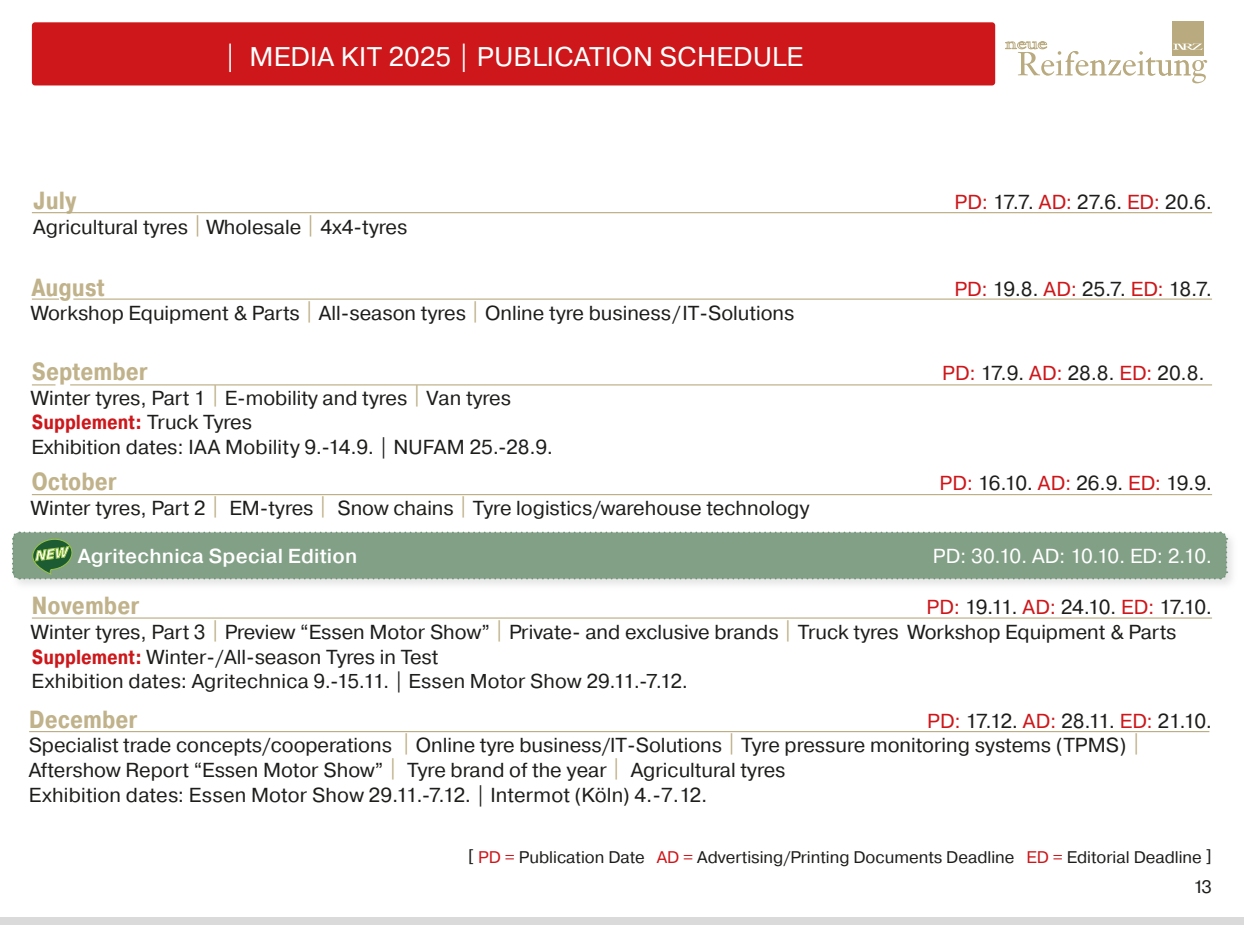
<style>
.page{position:relative;width:1244px;height:925px;background:#fff}
.page>*{position:absolute;margin:0;border:0;box-sizing:border-box;transform-origin:0 0}
.t1{font:27px "Pragmatica";letter-spacing:.01em;color:#fff}
.t2{font:700 24.75px "Pragmatica Cond";color:#c0b28a}
.t3{font:20.25px/24.8px "Pragmatica";color:#1d1d1b}
.t4{font:500 20.25px "Pragmatica";letter-spacing:.015em;color:#fff}
.t5{font:20.25px "Pragmatica";letter-spacing:-.02em;color:#fff}
.t6{font:700 20.25px "Pragmatica Cond";color:#cd171a}
.t7{font:20.03px "Pragmatica";letter-spacing:.01em;color:#1d1d1b}
.t8{font:18px "Pragmatica";color:#1d1d1b}
.t9{font:16.88px "Pragmatica";color:#1d1d1b}
.s1{color:#cd171a}
.s2{color:#b9aa7f}
.s3{font-family:"Pragmatica";font-weight:400;color:#1d1d1b}
.s4{font-family:"Pragmatica Cond";font-weight:700;color:#cd171a}
.s5{font-size:20.25px}
</style>
<div class="page">
<div style="left:0;top:917px;width:1244px;height:8px;background:#dadada"></div>
<div style="left:32px;top:22px;width:963px;height:63px;background:#cd171a;border-radius:3px"></div>
<svg style="left:1005px;top:22px;width:203px;height:62px"></svg>
<hr style="left:32px;top:212px;width:1180px;height:1px;background:#b9aa7f">
<hr style="left:32px;top:298px;width:27px;height:2px;background:#b9aa7f">
<hr style="left:73px;top:298px;width:1139px;height:2px;background:#b9aa7f">
<svg style="left:32px;top:384px;width:23px;height:1px"></svg>
<hr style="left:70px;top:384px;width:1142px;height:1px;background:#b9aa7f">
<hr style="left:32px;top:494px;width:1180px;height:1px;background:#b9aa7f">
<hr style="left:32px;top:617px;width:1180px;height:1px;background:#b9aa7f">
<hr style="left:29px;top:731px;width:1180px;height:1px;background:#b9aa7f">
<svg style="left:11px;top:531px;width:1217px;height:49px;background:#86a38a"></svg>
<h1 class="t1" style="left:224px;top:40px;width:581px">| MEDIA KIT 2025 | PUBLICATION SCHEDULE</h1>
<p class="t2" style="left:33px;top:185px;width:45px">July</p>
<p class="t3" style="left:954px;top:190px;width:259px"><span class="s1">PD:</span> 17.7. <span class="s1">AD:</span> 27.6. <span class="s1">ED:</span> 20.6.</p>
<p class="t3" style="left:33px;top:215px;width:375px">Agricultural tyres <span class="s2">|</span> Wholesale <span class="s2">|</span> 4x4-tyres</p>
<p class="t2" style="left:31px;top:272px;width:75px">August</p>
<p class="t3" style="left:954px;top:277px;width:259px"><span class="s1">PD:</span> 19.8. <span class="s1">AD:</span> 25.7. <span class="s1">ED:</span> 18.7.</p>
<p class="t3" style="left:31px;top:301px;width:764px">Workshop Equipment &amp; Parts <span class="s2">|</span> All-season tyres <span class="s2">|</span> Online tyre business/IT-Solutions</p>
<p class="t2" style="left:31px;top:356px;width:118px">September</p>
<p class="t3" style="left:942px;top:361px;width:264px"><span class="s1">PD:</span> 17.9. <span class="s1">AD:</span> 28.8. <span class="s1">ED:</span> 20.8.</p>
<p class="t3" style="left:31px;top:386px;width:481px">Winter tyres, Part 1 <span class="s2">|</span> E-mobility and tyres <span class="s2">|</span> Van tyres</p>
<p class="t6" style="left:31px;top:410px;width:222px">Supplement: <span class="s3">Truck Tyres</span></p>
<p class="t3" style="left:31px;top:435px;width:523px">Exhibition dates: IAA Mobility 9.-14.9. | NUFAM 25.-28.9.</p>
<p class="t2" style="left:31px;top:466px;width:87px">October</p>
<p class="t3" style="left:939px;top:471px;width:274px"><span class="s1">PD:</span> 16.10. <span class="s1">AD:</span> 26.9. <span class="s1">ED:</span> 19.9.</p>
<p class="t3" style="left:31px;top:496px;width:779px">Winter tyres, Part 2 <span class="s2">|</span> EM-tyres <span class="s2">|</span> Snow chains <span class="s2">|</span> Tyre logistics/warehouse technology</p>
<p class="t4" style="left:78px;top:543px;width:281px">Agritechnica Special Edition</p>
<p class="t5" style="left:933px;top:543px;width:281px">PD: 30.10. AD: 10.10. ED: 2.10.</p>
<p class="t2" style="left:31px;top:590px;width:109px">November</p>
<p class="t3" style="left:31px;top:595px;width:1182px;text-indent:895px"><span class="s1">PD:</span> 19.11. <span class="s1">AD:</span> 24.10. <span class="s1">ED:</span> 17.10.<br>Winter tyres, Part 3 <span class="s2">|</span> Preview “Essen Motor Show” <span class="s2">|</span> Private- and exclusive brands <span class="s2">|</span> Truck tyres Workshop Equipment &amp; Parts<br><span class="s4">Supplement:</span> Winter-/All-season Tyres in Test</p>
<p class="t7" style="left:31px;top:669px;width:658px"><span class="s5">Exhibition dates:</span> Agritechnica 9.-15.11. | Essen Motor Show 29.11.-7.12.</p>
<p class="t2" style="left:29px;top:704px;width:110px">December</p>
<p class="t3" style="left:29px;top:709px;width:1185px;text-indent:898px"><span class="s1">PD:</span> 17.12. <span class="s1">AD:</span> 28.11. <span class="s1">ED:</span> 21.10.<br>Specialist trade concepts/cooperations <span class="s2">|</span> Online tyre business/IT-Solutions <span class="s2">|</span> Tyre pressure monitoring systems (TPMS) <span class="s2">| </span>Aftershow Report “Essen Motor Show” <span class="s2">|</span> Tyre brand of the year <span class="s2">|</span> Agricultural tyres<br>Exhibition dates: Essen Motor Show 29.11.-7.12. | Intermot (Köln) 4.-7.12.</p>
<p class="t9" style="left:468px;top:846px;width:746px">[ <span class="s1">PD =</span> Publication Date <span class="s1">AD =</span> Advertising/Printing Documents Deadline <span class="s1">ED =</span> Editorial Deadline ]</p>
<p class="t8" style="left:1193px;top:875px;width:21px">13</p>
</div>
